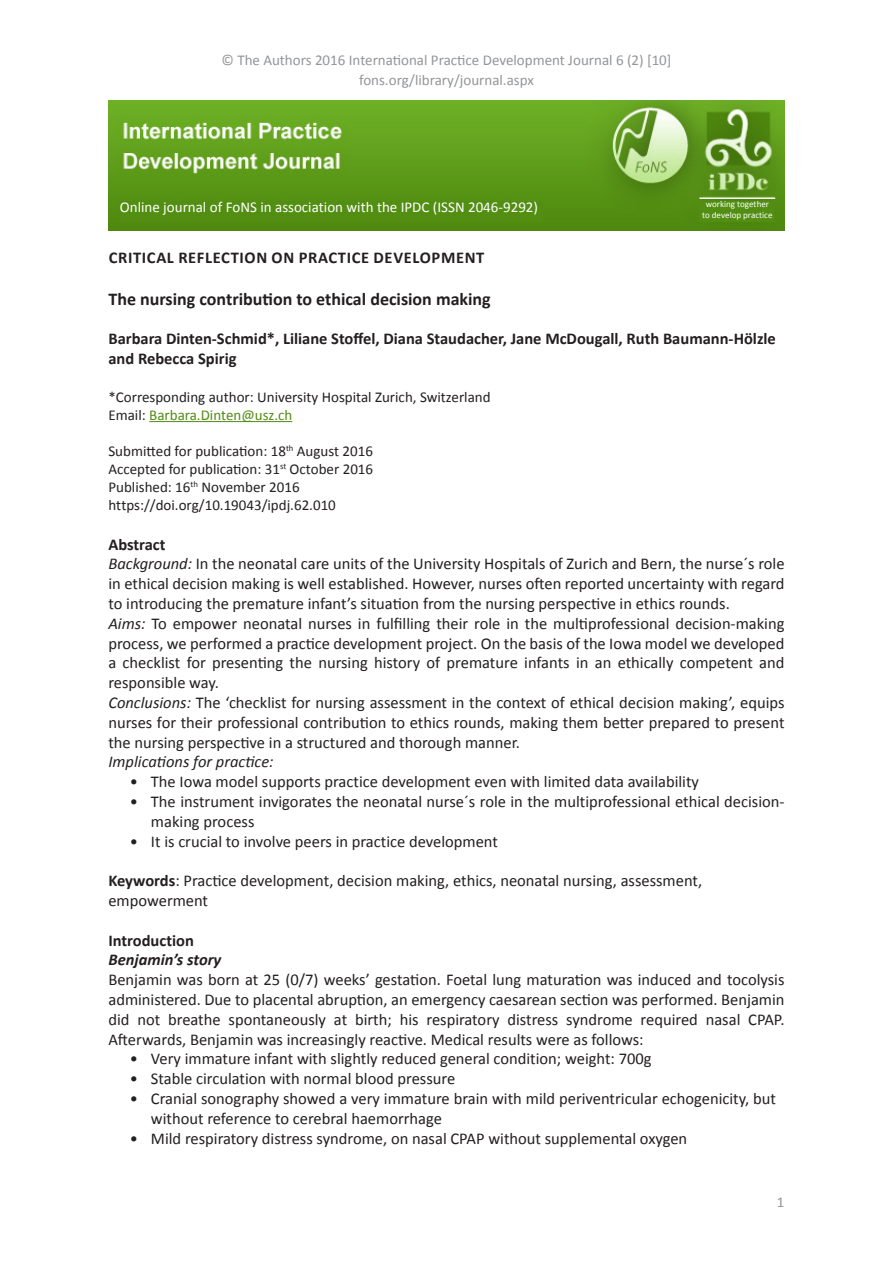
<style>
.page{position:relative;width:893px;height:1263px;background:#fff}
.page>*{position:absolute;margin:0;border:0;box-sizing:border-box;transform-origin:0 0}
.Paper_Title{font:700 18px "Calibri";color:#231f20}
.Body{font:16.5px/19.8px "Calibri";color:#231f20;text-align:justify}
.Author_Name{font:700 16.5px/19.8px "Calibri";color:#231f20}
.PAPER_TYPE{font:700 16.5px "Calibri";letter-spacing:.04em;color:#231f20}
.Body-2{font:italic 16.5px "Calibri";color:#231f20}
.Xhead_1{font:700 16.5px "Calibri";color:#231f20}
.Xhead_1-2{font:italic 700 16.5px "Calibri";color:#231f20}
.Submit_accept{font:15px/18px "Calibri";color:#231f20}
.Page_number{font:15px "Calibri";color:#939598}
.t1{font:15px "Calibri";color:#fff}
.Workplace{font:15px "Calibri";color:#231f20}
.Workplace-2{font:15px "Calibri";color:#508c11}
.t2{font:9px/10.5px "Calibri";color:#fff;text-align:center}
.s1{color:#231f20}
.s2{font-style:italic}
.s3{font-weight:700}
</style>
<div class="page">
<hr style="left:149px;top:421px;width:143px;height:1px;background:#508c11">
<img style="left:108px;top:101px;width:676px;height:129px">
<div style="left:699px;top:201px;width:76px;height:21px;background:#528e12"></div>
<hr style="left:699px;top:197px;width:76px;height:2px;background:#fff">
<div style="left:120px;top:201px;width:422px;height:21px;background:#528e12"></div>
<p class="Page_number" style="left:221px;top:51px;width:452px">© The Authors 2016 International Practice Development Journal 6 (2) [10]</p>
<p class="Page_number" style="left:359px;top:71px;width:176px">fons.org/library/journal.aspx</p>
<p class="t1" style="left:120px;top:198px;width:420px">Online journal of FoNS in association with the IPDC (ISSN 2046-9292)</p>
<p class="t2" style="left:702px;top:199px;width:72px">working together to develop practice</p>
<p class="PAPER_TYPE" style="left:109px;top:247px;width:377px">CRITICAL REFLECTION ON PRACTICE DEVELOPMENT</p>
<p class="Paper_Title" style="left:108px;top:287px;width:384px">The nursing contribution to ethical decision making</p>
<p class="Author_Name" style="left:108px;top:329px;width:669px">Barbara Dinten-Schmid*, Liliane Stoffel, Diana Staudacher, Jane McDougall, Ruth Baumann-Hölzle and Rebecca Spirig</p>
<p class="Workplace" style="left:108px;top:387px;width:384px">*Corresponding author: University Hospital Zurich, Switzerland</p>
<p class="Workplace-2" style="left:108px;top:405px;width:185px"><span class="s1">Email:</span> Barbara.Dinten@usz.ch</p>
<p class="Submit_accept" style="left:108px;top:442px;width:266px">Submitted for publication: 18<sup>th</sup> August 2016<br>Accepted for publication: 31<sup>st</sup> October 2016<br>Published: 16<sup>th</sup> November 2016 https://doi.org/10.19043/ipdj.62.010</p>
<p class="Xhead_1" style="left:108px;top:533px;width:59px">Abstract</p>
<p class="Body" style="left:108px;top:554px;width:678px"><span class="s2">Background:</span> In the neonatal care units of the University Hospitals of Zurich and Bern, the nurse´s role in ethical decision making is well established. However, nurses often reported uncertainty with regard to introducing the premature infant’s situation from the nursing perspective in ethics rounds.</p>
<p class="Body" style="left:108px;top:613px;width:678px"><span class="s2">Aims:</span> To empower neonatal nurses in fulfilling their role in the multiprofessional decision-making process, we performed a practice development project. On the basis of the Iowa model we developed a checklist for presenting the nursing history of premature infants in an ethically competent and responsible way.</p>
<p class="Body" style="left:108px;top:693px;width:678px"><span class="s2">Conclusions:</span> The ‘checklist for nursing assessment in the context of ethical decision making’, equips nurses for their professional contribution to ethics rounds, making them better prepared to present the nursing perspective in a structured and thorough manner.</p>
<p class="Body-2" style="left:108px;top:751px;width:167px">Implications for practice:</p>
<p class="Body" style="left:130px;top:772px;width:571px">• The Iowa model supports practice development even with limited data availability</p>
<p class="Body" style="left:151px;top:792px;width:635px;text-indent:-21px">• The instrument invigorates the neonatal nurse´s role in the multiprofessional ethical decision&shy;making process</p>
<p class="Body" style="left:130px;top:831px;width:370px">• It is crucial to involve peers in practice development</p>
<p class="Body" style="left:108px;top:871px;width:595px"><span class="s3">Keywords</span>: Practice development, decision making, ethics, neonatal nursing, assessment, empowerment</p>
<p class="Xhead_1" style="left:108px;top:929px;width:87px">Introduction</p>
<p class="Xhead_1-2" style="left:108px;top:949px;width:114px">Benjamin’s story</p>
<p class="Body" style="left:108px;top:970px;width:678px">Benjamin was born at 25 (0/7) weeks’ gestation. Foetal lung maturation was induced and tocolysis administered. Due to placental abruption, an emergency caesarean section was performed. Benjamin did not breathe spontaneously at birth; his respiratory distress syndrome required nasal CPAP.<br>Afterwards, Benjamin was increasingly reactive. Medical results were as follows:</p>
<p class="Body" style="left:130px;top:1049px;width:523px">• Very immature infant with slightly reduced general condition; weight: 700g</p>
<p class="Body" style="left:130px;top:1069px;width:327px">• Stable circulation with normal blood pressure</p>
<p class="Body" style="left:151px;top:1089px;width:627px;text-indent:-21px">• Cranial sonography showed a very immature brain with mild periventricular echogenicity, but without reference to cerebral haemorrhage</p>
<p class="Body" style="left:130px;top:1128px;width:559px">• Mild respiratory distress syndrome, on nasal CPAP without supplemental oxygen</p>
<p class="Page_number" style="left:777px;top:1193px;width:9px">1</p>
</div>
